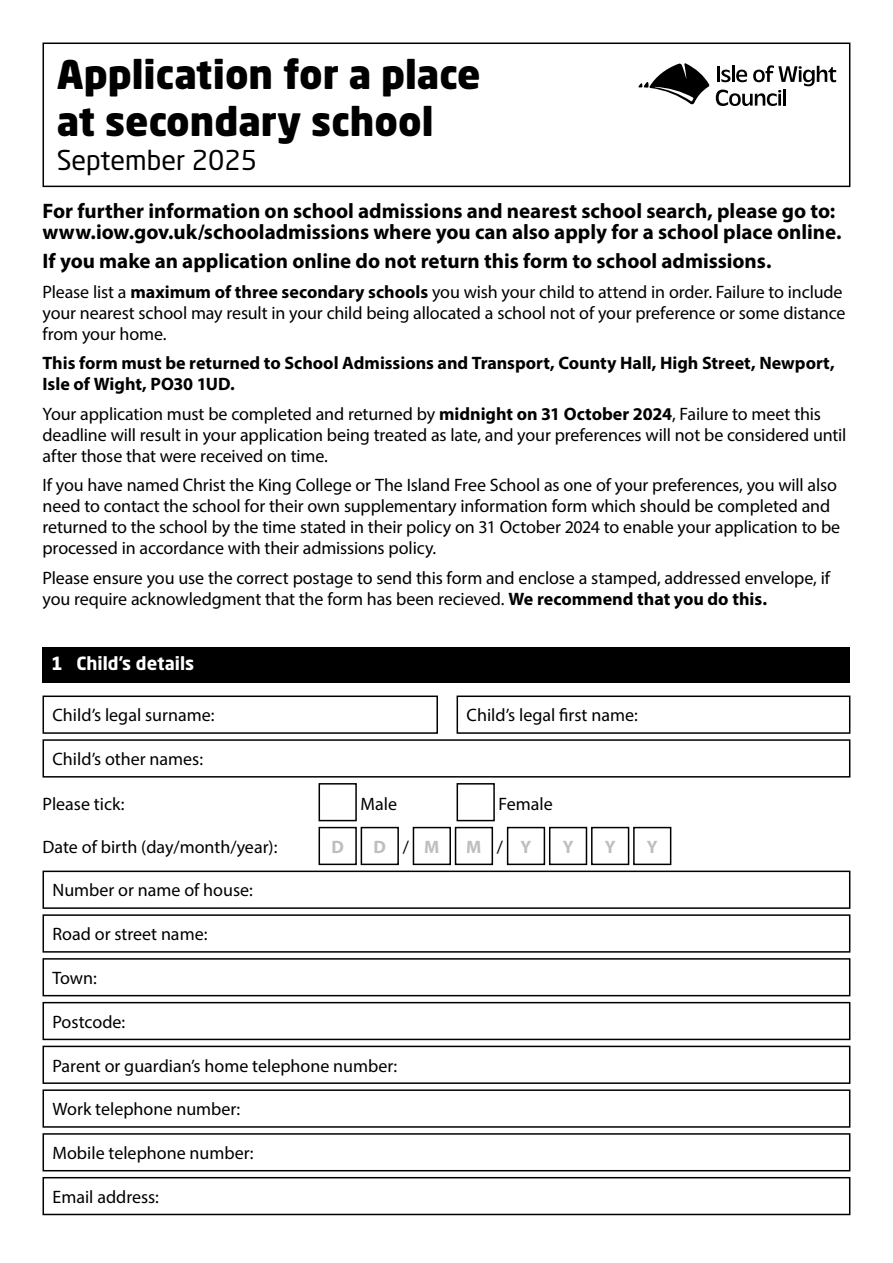
<style>
.page{position:relative;width:893px;height:1263px;background:#fff}
.page>*{position:absolute;margin:0;border:0;box-sizing:border-box;transform-origin:0 0}
.t1{font:900 39px/46.8px "Neo Sans Std";color:#000}
.t2{font:27px "Neo Sans Std";color:#000}
.t3{font:700 21px/21px "Myriad Pro";letter-spacing:-.005em;color:#000}
.forms{font:18px/21px "Myriad Pro";letter-spacing:-.005em;color:#000}
.t4{font:700 18px/21px "Myriad Pro";color:#000}
.t5{font:700 18px "Neo Sans Std";color:#fff}
.t6{font:700 18px "Myriad Pro";color:#bcbec0}
.s1{font-weight:700}
</style>
<div class="page">
<div style="left:43px;top:43px;width:807px;height:144px;border:2px solid #000"></div>
<div style="left:43px;top:647px;width:807px;height:35px;background:#000"></div>
<div style="left:43px;top:695px;width:395px;height:39px;border:2px solid #000"></div>
<div style="left:457px;top:695px;width:393px;height:39px;border:2px solid #000"></div>
<div style="left:43px;top:739px;width:807px;height:38px;border:2px solid #000"></div>
<div style="left:319px;top:783px;width:38px;height:38px;border:2px solid #000"></div>
<div style="left:457px;top:783px;width:38px;height:38px;border:2px solid #000"></div>
<div style="left:319px;top:827px;width:38px;height:38px;border:2px solid #000"></div>
<div style="left:361px;top:827px;width:38px;height:38px;border:2px solid #000"></div>
<div style="left:413px;top:827px;width:38px;height:38px;border:2px solid #000"></div>
<div style="left:455px;top:827px;width:38px;height:38px;border:2px solid #000"></div>
<div style="left:507px;top:827px;width:38px;height:38px;border:2px solid #000"></div>
<div style="left:549px;top:827px;width:38px;height:38px;border:2px solid #000"></div>
<div style="left:591px;top:827px;width:38px;height:38px;border:2px solid #000"></div>
<div style="left:633px;top:827px;width:38px;height:38px;border:2px solid #000"></div>
<div style="left:43px;top:870px;width:807px;height:39px;border:2px solid #000"></div>
<div style="left:43px;top:914px;width:807px;height:39px;border:2px solid #000"></div>
<div style="left:43px;top:958px;width:807px;height:38px;border:2px solid #000"></div>
<div style="left:43px;top:1002px;width:807px;height:38px;border:2px solid #000"></div>
<div style="left:43px;top:1046px;width:807px;height:38px;border:2px solid #000"></div>
<div style="left:43px;top:1089px;width:807px;height:39px;border:2px solid #000"></div>
<div style="left:43px;top:1133px;width:807px;height:38px;border:2px solid #000"></div>
<div style="left:43px;top:1177px;width:807px;height:38px;border:2px solid #000"></div>
<svg style="left:716px;top:65px;width:120px;height:41px"></svg>
<hr style="left:783px;top:89px;width:3px;height:17px;background:#000">
<svg style="left:638px;top:63px;width:71px;height:42px"></svg>
<h1 class="t1" style="left:57px;top:50px;width:425px">Application for a place at secondary school</h1>
<h1 class="t2" style="left:57px;top:144px;width:202px">September 2025</h1>
<p class="t3" style="left:43px;top:199px;width:800px">For further information on school admissions and nearest school search, please go to: www.iow.gov.uk/schooladmissions where you can also apply for a school place online.</p>
<p class="t3" style="left:43px;top:250px;width:730px">If you make an application online do not return this form to school admissions.</p>
<p class="forms" style="left:43px;top:281px;width:804px">Please list a <span class="s1">maximum of three secondary schools</span> you wish your child to attend in order. Failure to include your nearest school may result in your child being allocated a school not of your preference or some distance from your home.</p>
<p class="t4" style="left:43px;top:352px;width:794px">This form must be returned to School Admissions and Transport, County Hall, High Street, Newport,<br>Isle of Wight, PO30 1UD.</p>
<p class="forms" style="left:43px;top:403px;width:805px">Your application must be completed and returned by <span class="s1">midnight on 31 October 2024</span>, Failure to meet this deadline will result in your application being treated as late, and your preferences will not be considered until after those that were received on time.</p>
<p class="forms" style="left:43px;top:474px;width:799px">If you have named Christ the King College or The Island Free School as one of your preferences, you will also need to contact the school for their own supplementary information form which should be completed and returned to the school by the time stated in their policy on 31 October 2024 to enable your application to be processed in accordance with their admissions policy.</p>
<p class="forms" style="left:43px;top:567px;width:789px">Please ensure you use the correct postage to send this form and enclose a stamped, addressed envelope, if you require acknowledgment that the form has been recieved. <span class="s1">We recommend that you do this.</span></p>
<p class="t5" style="left:51px;top:652px;width:145px">1 Child’s details</p>
<p class="forms" style="left:53px;top:705px;width:164px">Child’s legal surname:</p>
<p class="forms" style="left:467px;top:705px;width:173px">Child’s legal first name:</p>
<p class="forms" style="left:53px;top:748px;width:152px">Child’s other names:</p>
<p class="forms" style="left:43px;top:793px;width:83px">Please tick:</p>
<p class="forms" style="left:361px;top:793px;width:38px">Male</p>
<p class="forms" style="left:499px;top:793px;width:56px">Female</p>
<p class="forms" style="left:43px;top:836px;width:236px">Date of birth (day/month/year):</p>
<p class="t6" style="left:331px;top:835px;width:14px">D</p>
<p class="t6" style="left:373px;top:835px;width:14px">D</p>
<p class="forms" style="left:403px;top:836px;width:8px">/</p>
<p class="t6" style="left:424px;top:835px;width:17px">M</p>
<p class="t6" style="left:466px;top:835px;width:17px">M</p>
<p class="forms" style="left:497px;top:836px;width:8px">/</p>
<p class="t6" style="left:521px;top:835px;width:12px">Y</p>
<p class="t6" style="left:563px;top:835px;width:12px">Y</p>
<p class="t6" style="left:605px;top:835px;width:12px">Y</p>
<p class="t6" style="left:647px;top:835px;width:12px">Y</p>
<p class="forms" style="left:53px;top:880px;width:202px">Number or name of house:</p>
<p class="forms" style="left:53px;top:923px;width:156px">Road or street name:</p>
<p class="forms" style="left:53px;top:967px;width:46px">Town:</p>
<p class="forms" style="left:53px;top:1011px;width:74px">Postcode:</p>
<p class="forms" style="left:53px;top:1055px;width:346px">Parent or guardian’s home telephone number:</p>
<p class="forms" style="left:53px;top:1098px;width:189px">Work telephone number:</p>
<p class="forms" style="left:53px;top:1142px;width:203px">Mobile telephone number:</p>
<p class="forms" style="left:53px;top:1186px;width:108px">Email address:</p>
</div>
